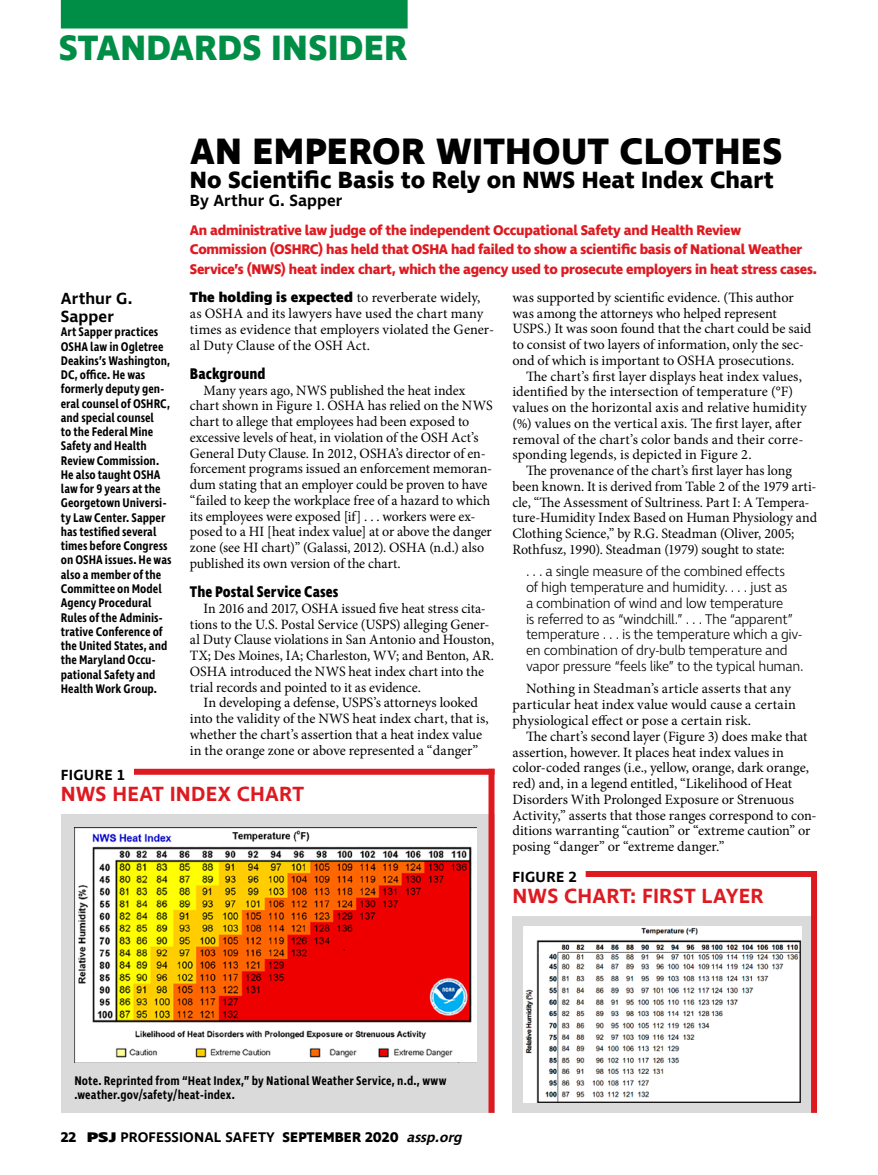
<style>
.page{position:relative;width:878px;height:1175px;background:#fff}
.page>*{position:absolute;margin:0;border:0;box-sizing:border-box;transform-origin:0 0}
.t1{font:700 37.5px "Ingra";letter-spacing:.01em;color:#000}
.t2{font:700 36px "Ingra";letter-spacing:.005em;color:#008e47}
.t3{font:700 24px "Ingra";color:#000}
.t4{font:600 21px "Ingra";letter-spacing:.01em;color:#de1a21}
.t5{font:600 16.5px/18px "Ingra";letter-spacing:.005em;color:#000}
.t6{font:700 15.75px "Ingra Cd";letter-spacing:.005em;color:#000}
.t7{font:600 15px "Ingra";letter-spacing:.015em;color:#000}
.t8{font:14.25px/15.8px "Minion Pro";color:#000}
.t9{font:300 14.25px/15.8px "Ingra";letter-spacing:-.03em;color:#000}
.t10{font:700 14.25px/19.5px "Ingra";letter-spacing:-.02em;color:#de1a21}
.t11{font:600 14.25px "Ingra";letter-spacing:.01em;color:#000}
.t12{font:800 14.25px "Ingra";letter-spacing:.015em;color:#000}
.t13{font:600 12.75px/14.2px "Ingra Cd";color:#000}
.s1{font-family:"Minion Pro";font-weight:400}
.s2{font-weight:700}
.s3{font-weight:800}
.s4{font-style:italic}
</style>
<div class="page">
<div style="left:61px;top:0;width:346px;height:29px;background:#008e47"></div>
<div style="left:512px;top:916px;width:305px;height:196px;background:#dbdadb"></div>
<div style="left:585px;top:871px;width:232px;height:6px;background:#de1a21"></div>
<img style="left:523px;top:926px;width:278px;height:176px">
<div style="left:811px;top:877px;width:6px;height:235px;background:#de1a21"></div>
<div style="left:61px;top:814px;width:433px;height:298px;background:#dbdadb"></div>
<div style="left:134px;top:768px;width:360px;height:6px;background:#de1a21"></div>
<img style="left:74px;top:827px;width:402px;height:235px">
<div style="left:488px;top:768px;width:6px;height:344px;background:#de1a21"></div>
<h2 class="t2" style="left:59px;top:25px;width:350px">STANDARDS INSIDER</h2>
<h1 class="t1" style="left:190px;top:127px;width:594px">AN EMPEROR WITHOUT CLOTHES</h1>
<h3 class="t3" style="left:190px;top:165px;width:585px">No Scientific Basis to Rely on NWS Heat Index Chart</h3>
<p class="t5" style="left:190px;top:192px;width:154px">By Arthur G. Sapper</p>
<p class="t10" style="left:190px;top:221px;width:628px">An administrative law judge of the independent Occupational Safety and Health Review<br>Commission (OSHRC) has held that OSHA had failed to show a scientific basis of National Weather<br>Service’s (NWS) heat index chart, which the agency used to prosecute employers in heat stress cases.</p>
<p class="t5" style="left:61px;top:290px;width:73px">Arthur G.<br>Sapper</p>
<p class="t13" style="left:61px;top:325px;width:112px">Art Sapper practices<br>OSHA law in Ogletree<br>Deakins’s Washington,<br>DC, office. He was formerly deputy gen&shy;eral counsel of OSHRC, and special counsel<br>to the Federal Mine<br>Safety and Health<br>Review Commission.<br>He also taught OSHA law for 9 years at the<br>Georgetown Universi&shy;ty Law Center. Sapper has testified several times before Congress on OSHA issues. He was also a member of the<br>Committee on Model<br>Agency Procedural<br>Rules of the Adminis&shy;trative Conference of the United States, and the Maryland Occu&shy;pational Safety and<br>Health Work Group.</p>
<p class="t12" style="left:190px;top:288px;width:292px">The holding is expected <span class="s1">to reverberate widely,</span></p>
<p class="t8" style="left:190px;top:306px;width:306px">as OSHA and its lawyers have used the chart many times as evidence that employers violated the Gener&shy;al Duty Clause of the OSH Act.</p>
<p class="t6" style="left:190px;top:364px;width:77px">Background</p>
<p class="t8" style="left:190px;top:382px;width:304px;text-indent:14px">Many years ago, NWS published the heat index chart shown in Figure 1. OSHA has relied on the NWS chart to allege that employees had been exposed to excessive levels of heat, in violation of the OSH Act’s General Duty Clause. In 2012, OSHA’s director of en&shy;forcement programs issued an enforcement memoran&shy;dum stating that an employer could be proven to have “failed to keep the workplace free of a hazard to which its employees were exposed [if] . . . workers were ex&shy;posed to a HI [heat index value] at or above the danger zone (see HI chart)” (Galassi, 2012). OSHA (n.d.) also published its own version of the chart.</p>
<p class="t6" style="left:190px;top:582px;width:150px">The Postal Service Cases</p>
<p class="t8" style="left:190px;top:600px;width:306px;text-indent:14px">In 2016 and 2017, OSHA issued five heat stress cita&shy;tions to the U.S. Postal Service (USPS) alleging Gener&shy;al Duty Clause violations in San Antonio and Houston, TX; Des Moines, IA; Charleston, WV; and Benton, AR.<br>OSHA introduced the NWS heat index chart into the trial records and pointed to it as evidence.</p>
<p class="t8" style="left:190px;top:695px;width:300px;text-indent:13px">In developing a defense, USPS’s attorneys looked into the validity of the NWS heat index chart, that is, whether the chart’s assertion that a heat index value in the orange zone or above represented a “danger”</p>
<p class="t7" style="left:61px;top:765px;width:66px">FIGURE 1</p>
<h3 class="t4" style="left:61px;top:781px;width:245px">NWS HEAT INDEX CHART</h3>
<p class="t8" style="left:512px;top:289px;width:300px">was supported by scientific evidence. (This author was among the attorneys who helped represent USPS.) It was soon found that the chart could be said to consist of two layers of information, only the sec&shy;ond of which is important to OSHA prosecutions.</p>
<p class="t8" style="left:512px;top:368px;width:296px;text-indent:13px">The chart’s first layer displays heat index values, identified by the intersection of temperature (°F) values on the horizontal axis and relative humidity (%) values on the vertical axis. The first layer, after removal of the chart’s color bands and their corre&shy;sponding legends, is depicted in Figure 2.</p>
<p class="t8" style="left:512px;top:463px;width:306px;text-indent:14px">The provenance of the chart’s first layer has long been known. It is derived from Table 2 of the 1979 arti&shy;cle, “The Assessment of Sultriness. Part I: A Tempera&shy;ture-Humidity Index Based on Human Physiology and Clothing Science,” by R.G. Steadman (Oliver, 2005; Rothfusz, 1990). Steadman (1979) sought to state:</p>
<p class="t9" style="left:526px;top:564px;width:279px">. . . a single measure of the combined effects<br>of high temperature and humidity. . . . just as<br>a combination of wind and low temperature<br>is referred to as “windchill.” . . . The “apparent” temperature . . . is the temperature which a giv&shy;en combination of dry-bulb temperature and vapor pressure “feels like” to the typical human.</p>
<p class="t8" style="left:512px;top:681px;width:285px;text-indent:13px">Nothing in Steadman’s article asserts that any particular heat index value would cause a certain physiological effect or pose a certain risk.</p>
<p class="t8" style="left:512px;top:728px;width:306px;text-indent:13px">The chart’s second layer (Figure 3) does make that assertion, however. It places heat index values in color-coded ranges (i.e., yellow, orange, dark orange, red) and, in a legend entitled, “Likelihood of Heat Disorders With Prolonged Exposure or Strenuous Activity,” asserts that those ranges correspond to con&shy;ditions warranting “caution” or “extreme caution” or posing “danger” or “extreme danger.”</p>
<p class="t7" style="left:512px;top:868px;width:66px">FIGURE 2</p>
<h3 class="t4" style="left:512px;top:883px;width:253px">NWS CHART: FIRST LAYER</h3>
<p class="t13" style="left:74px;top:1074px;width:373px">Note. Reprinted from “Heat Index,” by National Weather Service, n.d., www .weather.gov/safety/heat-index.</p>
<p class="t11" style="left:61px;top:1128px;width:406px"><span class="s2">22</span> <span class="s3">PSJ</span> PROFESSIONAL SAFETY <span class="s2">SEPTEMBER 2020</span> <span class="s4">assp.org</span></p>
</div>
